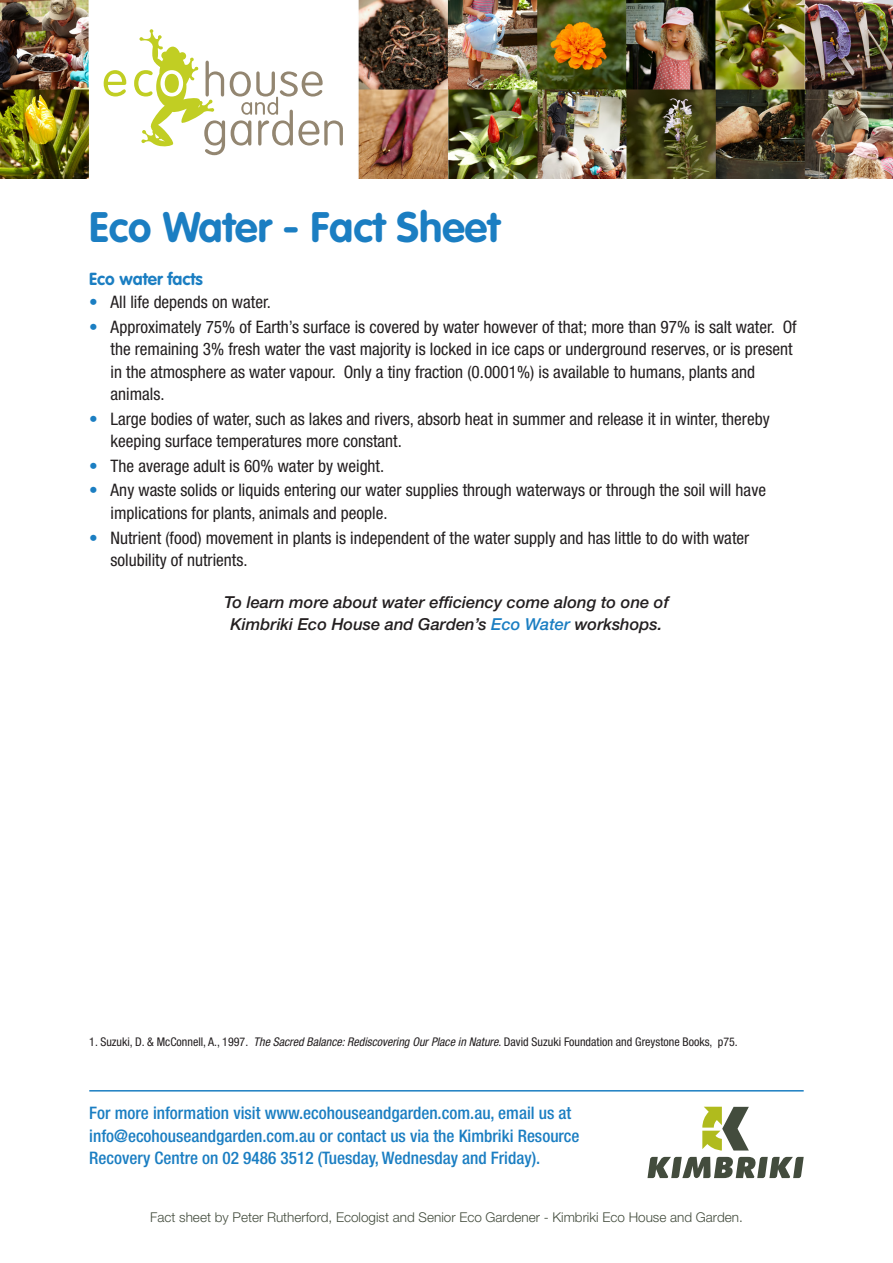
<style>
.page{position:relative;width:893px;height:1263px;background:#fff}
.page>*{position:absolute;margin:0;border:0;box-sizing:border-box;transform-origin:0 0}
.Headline{font:700 42px "VAG Rounded Std";color:#1b7ec2}
.Bullet_List{font:condensed 17.25px/22.5px "Helvetica Neue LT Std";color:#231f20}
.t1{font:500 condensed 17.25px/22.5px "Helvetica Neue LT Std";color:#1b7ec2}
.Subheadline{font:700 17.25px "VAG Rounded Std";color:#1b7ec2}
.Learn_More{font:italic 500 16.5px/22.5px "Helvetica Neue LT Std";color:#231f20;text-align:center}
.t2{font:300 13.5px "Helvetica Neue LT Std";color:#434c3d}
.Normal_text{font:condensed 12px "Helvetica Neue LT Std";color:#231f20}
.s1{color:#1b7ec2}
.s2{font-style:italic}
</style>
<div class="page">
<img style="left:0;top:0;width:893px;height:179px">
<div style="left:89px;top:0;width:268px;height:178px;background:#fff"></div>
<svg style="left:104px;top:70px;width:22px;height:26px"></svg>
<svg style="left:134px;top:29px;width:209px;height:126px"></svg>
<svg style="left:647px;top:1157px;width:157px;height:21px"></svg>
<svg style="left:702px;top:1107px;width:47px;height:44px"></svg>
<hr style="left:89px;top:1090px;width:715px;height:1px;background:#1b7ec2">
<p class="Headline" style="left:89px;top:202px;width:412px">Eco Water - Fact Sheet</p>
<p class="Subheadline" style="left:89px;top:269px;width:115px">Eco water facts</p>
<p class="Bullet_List" style="left:89px;top:290px;width:183px"><span class="s1">•</span> All life depends on water.</p>
<p class="Bullet_List" style="left:111px;top:315px;width:688px;text-indent:-21px"><span class="s1">•</span> Approximately 75% of Earth’s surface is covered by water however of that; more than 97% is salt water. Of the remaining 3% fresh water the vast majority is locked in ice caps or underground reserves, or is present in the atmosphere as water vapour. Only a tiny fraction (0.0001%) is available to humans, plants and animals.</p>
<p class="Bullet_List" style="left:111px;top:407px;width:661px;text-indent:-21px"><span class="s1">•</span> Large bodies of water, such as lakes and rivers, absorb heat in summer and release it in winter, thereby keeping surface temperatures more constant.</p>
<p class="Bullet_List" style="left:89px;top:454px;width:296px"><span class="s1">•</span> The average adult is 60% water by weight.</p>
<p class="Bullet_List" style="left:111px;top:479px;width:657px;text-indent:-21px"><span class="s1">•</span> Any waste solids or liquids entering our water supplies through waterways or through the soil will have implications for plants, animals and people.</p>
<p class="Bullet_List" style="left:111px;top:526px;width:640px;text-indent:-21px"><span class="s1">•</span> Nutrient (food) movement in plants is independent of the water supply and has little to do with water solubility of nutrients.</p>
<p class="Learn_More" style="left:224px;top:590px;width:446px">To learn more about water efficiency come along to one of<br>Kimbriki Eco House and Garden’s <span class="s1">Eco Water</span> workshops.</p>
<p class="Normal_text" style="left:89px;top:1035px;width:650px">1. Suzuki, D. &amp; McConnell, A., 1997. <span class="s2">The Sacred Balance: Rediscovering Our Place in Nature</span>. David Suzuki Foundation and Greystone Books, p75.</p>
<p class="t1" style="left:89px;top:1101px;width:492px">For more information visit www.ecohouseandgarden.com.au, email us at info@ecohouseandgarden.com.au or contact us via the Kimbriki Resource<br>Recovery Centre on 02 9486 3512 (Tuesday, Wednesday and Friday).</p>
<p class="t2" style="left:150px;top:1208px;width:594px">Fact sheet by Peter Rutherford, Ecologist and Senior Eco Gardener - Kimbriki Eco House and Garden.</p>
</div>
